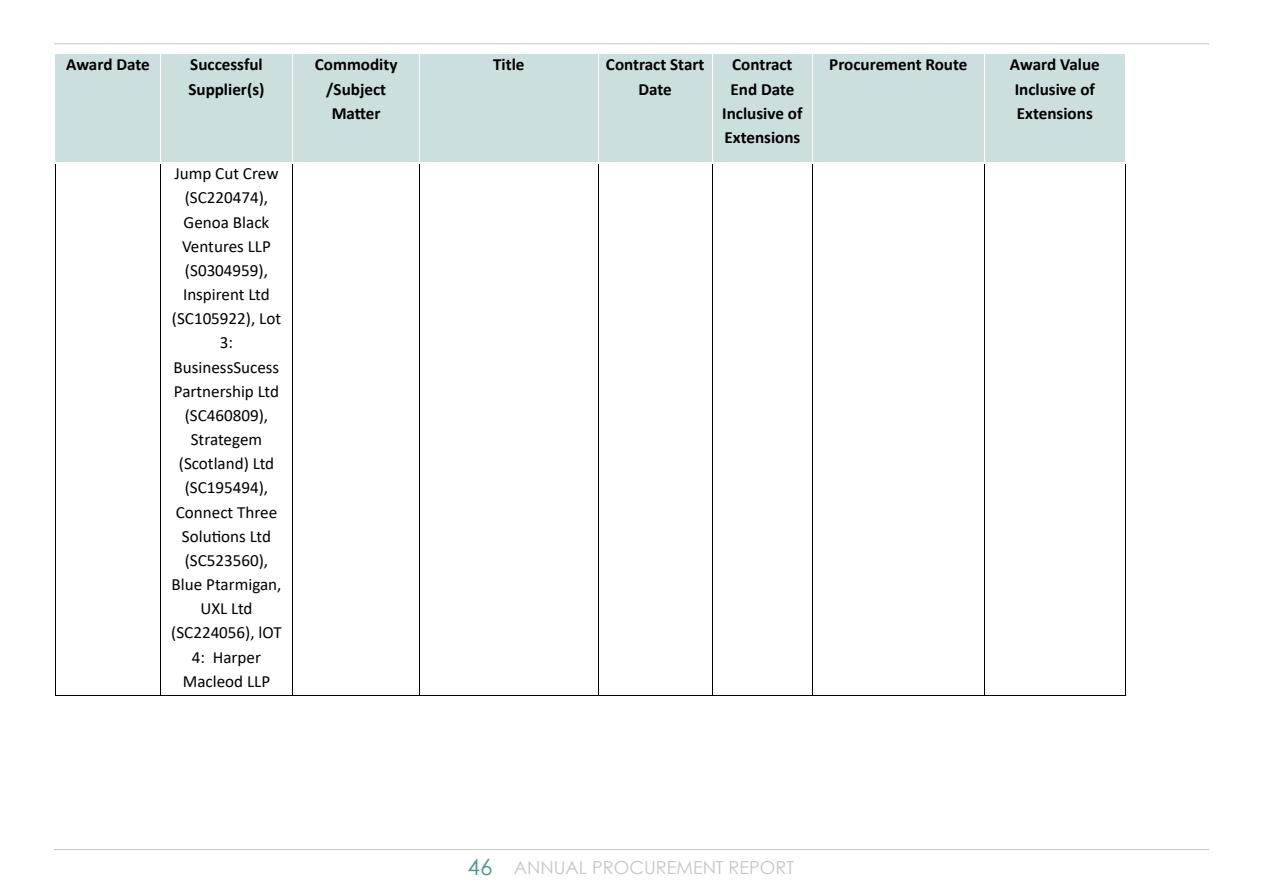
<style>
.page{position:relative;width:1263px;height:893px;background:#fff}
.page>*{position:absolute;margin:0;border:0;box-sizing:border-box;transform-origin:0 0}
.t1{font:18px "Century Gothic";color:#c6c6c6}
.t2{font:17.1px/24.2px "Calibri";color:#000;text-align:center}
.t3{font:700 17.1px/24.2px "Calibri";color:#000;text-align:center}
.s1{font-size:22.5px;color:#4d9790}
</style>
<div class="page">
<hr style="left:54px;top:43px;width:1155px;height:1px;background:#c6c6c6">
<hr style="left:54px;top:849px;width:1155px;height:1px;background:#c6c6c6">
<div style="left:55px;top:54px;width:105px;height:108px;background:#ccdfdf"></div>
<div style="left:161px;top:54px;width:131px;height:108px;background:#ccdfdf"></div>
<div style="left:293px;top:54px;width:126px;height:108px;background:#ccdfdf"></div>
<div style="left:420px;top:54px;width:178px;height:108px;background:#ccdfdf"></div>
<div style="left:598px;top:54px;width:114px;height:108px;background:#ccdfdf"></div>
<div style="left:713px;top:54px;width:99px;height:108px;background:#ccdfdf"></div>
<div style="left:813px;top:54px;width:171px;height:108px;background:#ccdfdf"></div>
<div style="left:985px;top:54px;width:140px;height:108px;background:#ccdfdf"></div>
<hr style="left:598px;top:54px;width:1px;height:108px;background:#fff">
<hr style="left:55px;top:164px;width:1px;height:531px;background:#000">
<hr style="left:56px;top:695px;width:104px;height:1px;background:#000">
<hr style="left:160px;top:164px;width:1px;height:531px;background:#000">
<hr style="left:161px;top:695px;width:131px;height:1px;background:#000">
<hr style="left:292px;top:164px;width:1px;height:531px;background:#000">
<hr style="left:293px;top:695px;width:126px;height:1px;background:#000">
<hr style="left:419px;top:164px;width:1px;height:531px;background:#000">
<hr style="left:420px;top:695px;width:178px;height:1px;background:#000">
<hr style="left:598px;top:164px;width:1px;height:531px;background:#000">
<hr style="left:598px;top:695px;width:114px;height:1px;background:#000">
<hr style="left:712px;top:164px;width:1px;height:531px;background:#000">
<hr style="left:713px;top:695px;width:99px;height:1px;background:#000">
<hr style="left:812px;top:164px;width:1px;height:531px;background:#000">
<hr style="left:813px;top:695px;width:171px;height:1px;background:#000">
<hr style="left:984px;top:164px;width:1px;height:531px;background:#000">
<hr style="left:984px;top:695px;width:141px;height:1px;background:#000">
<hr style="left:1125px;top:164px;width:1px;height:531px;background:#000">
<p class="t3" style="left:66px;top:53px;width:85px">Award Date</p>
<p class="t3" style="left:188px;top:53px;width:78px;text-align:left">Successful<br>Supplier(s)</p>
<p class="t3" style="left:315px;top:53px;width:84px">Commodity /Subject<br>Matter</p>
<p class="t3" style="left:493px;top:53px;width:33px">Title</p>
<p class="t3" style="left:606px;top:53px;width:100px">Contract Start<br>Date</p>
<p class="t3" style="left:722px;top:53px;width:82px">Contract<br>End Date<br>Inclusive of<br>Extensions</p>
<p class="t3" style="left:829px;top:53px;width:140px">Procurement Route</p>
<p class="t3" style="left:1010px;top:53px;width:91px;text-align:left">Award Value<br>Inclusive of<br>Extensions</p>
<p class="t2" style="left:171px;top:161px;width:112px">Jump Cut Crew (SC220474),<br>Genoa Black<br>Ventures LLP (S0304959),<br>Inspirent Ltd (SC105922), Lot<br>3:<br>BusinessSucess<br>Partnership Ltd (SC460809),<br>Strategem (Scotland) Ltd (SC195494),<br>Connect Three<br>Solutions Ltd (SC523560),<br>Blue Ptarmigan,<br>UXL Ltd (SC224056), lOT<br>4: Harper<br>Macleod LLP</p>
<p class="t1" style="left:468px;top:856px;width:328px"><span class="s1">46</span> ANNUAL PROCUREMENT REPORT</p>
</div>
